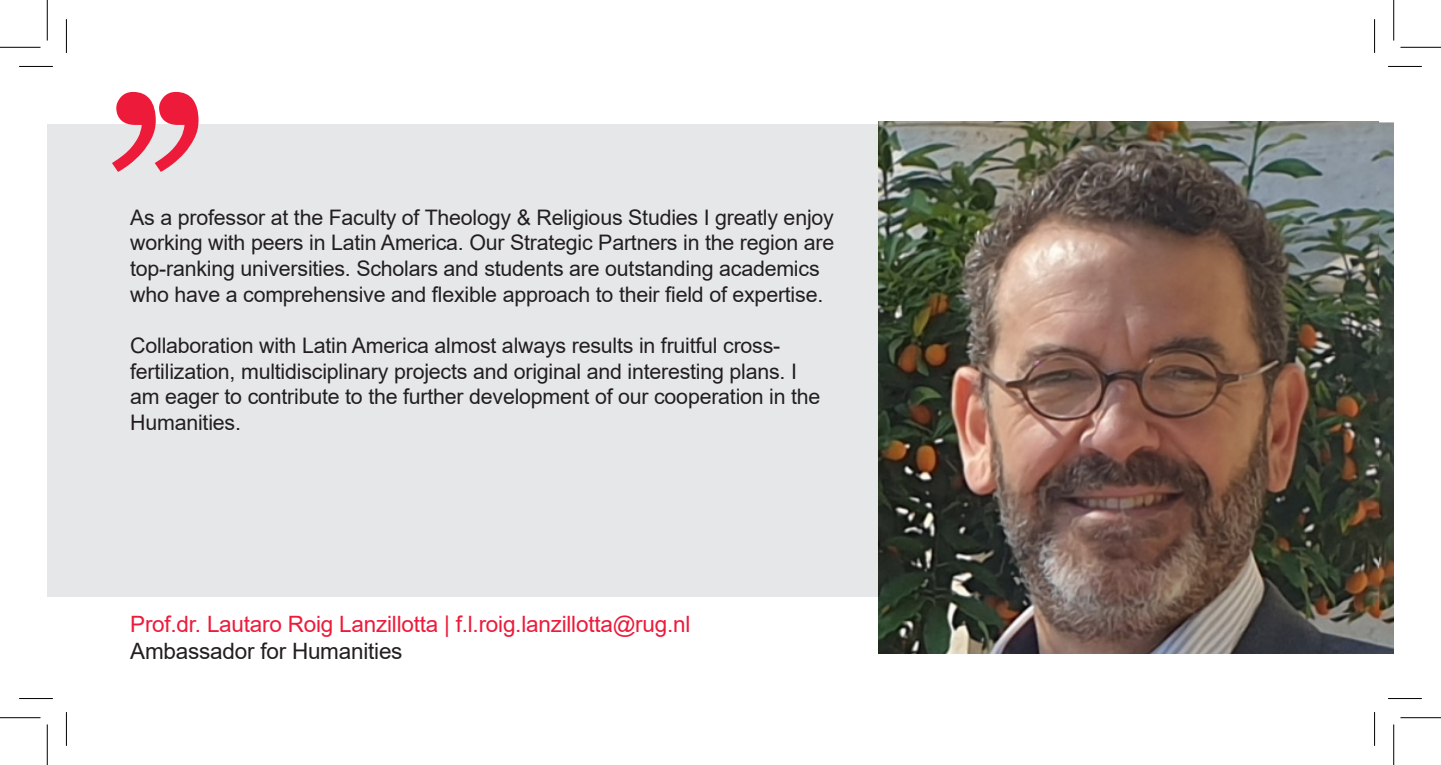
<style>
.page{position:relative;width:1441px;height:765px;background:#fff}
.page>*{position:absolute;margin:0;border:0;box-sizing:border-box;transform-origin:0 0}
.t1{font:270px "Georgia";color:#ed1a3a}
.t2{font:22.5px "Arial";letter-spacing:-.01em;color:#ed1a3a}
.t3{font:22.5px "Arial";letter-spacing:-.01em;color:#231f20}
.t4{font:21.38px/25.7px "Arial";letter-spacing:-.01em;color:#231f20}
</style>
<div class="page">
<div style="left:47px;top:124px;width:1346px;height:472px;background:#e6e7e9"></div>
<img style="left:878px;top:122px;width:515px;height:531px">
<hr style="left:19px;top:66px;width:34px;height:1px;background:#000">
<hr style="left:1387px;top:66px;width:34px;height:1px;background:#000">
<hr style="left:19px;top:697px;width:34px;height:1px;background:#000">
<hr style="left:1387px;top:697px;width:34px;height:1px;background:#000">
<hr style="left:66px;top:19px;width:1px;height:34px;background:#000">
<hr style="left:66px;top:711px;width:1px;height:34px;background:#000">
<hr style="left:1373px;top:19px;width:1px;height:34px;background:#000">
<hr style="left:1373px;top:711px;width:1px;height:34px;background:#000">
<hr style="left:0;top:47px;width:40px;height:1px;background:#000">
<hr style="left:1400px;top:47px;width:40px;height:1px;background:#000">
<hr style="left:0;top:717px;width:40px;height:1px;background:#000">
<hr style="left:1400px;top:717px;width:40px;height:1px;background:#000">
<hr style="left:47px;top:0;width:1px;height:41px;background:#000">
<hr style="left:47px;top:724px;width:1px;height:40px;background:#000">
<hr style="left:1393px;top:0;width:1px;height:41px;background:#000">
<hr style="left:1393px;top:724px;width:1px;height:40px;background:#000">
<p class="t1" style="left:99px;top:-131px;width:117px">,,</p>
<p class="t4" style="left:130px;top:204px;width:705px">As a professor at the Faculty of Theology &amp; Religious Studies I greatly enjoy working with peers in Latin America. Our Strategic Partners in the region are top-ranking universities. Scholars and students are outstanding academics who have a comprehensive and flexible approach to their field of expertise.</p>
<p class="t4" style="left:130px;top:332px;width:691px">Collaboration with Latin America almost always results in fruitful cross&shy;fertilization, multidisciplinary projects and original and interesting plans. I am eager to contribute to the further development of our cooperation in the Humanities.</p>
<p class="t2" style="left:130px;top:608px;width:561px">Prof.dr. Lautaro Roig Lanzillotta | f.l.roig.lanzillotta@rug.nl</p>
<p class="t3" style="left:130px;top:635px;width:274px">Ambassador for Humanities</p>
</div>
